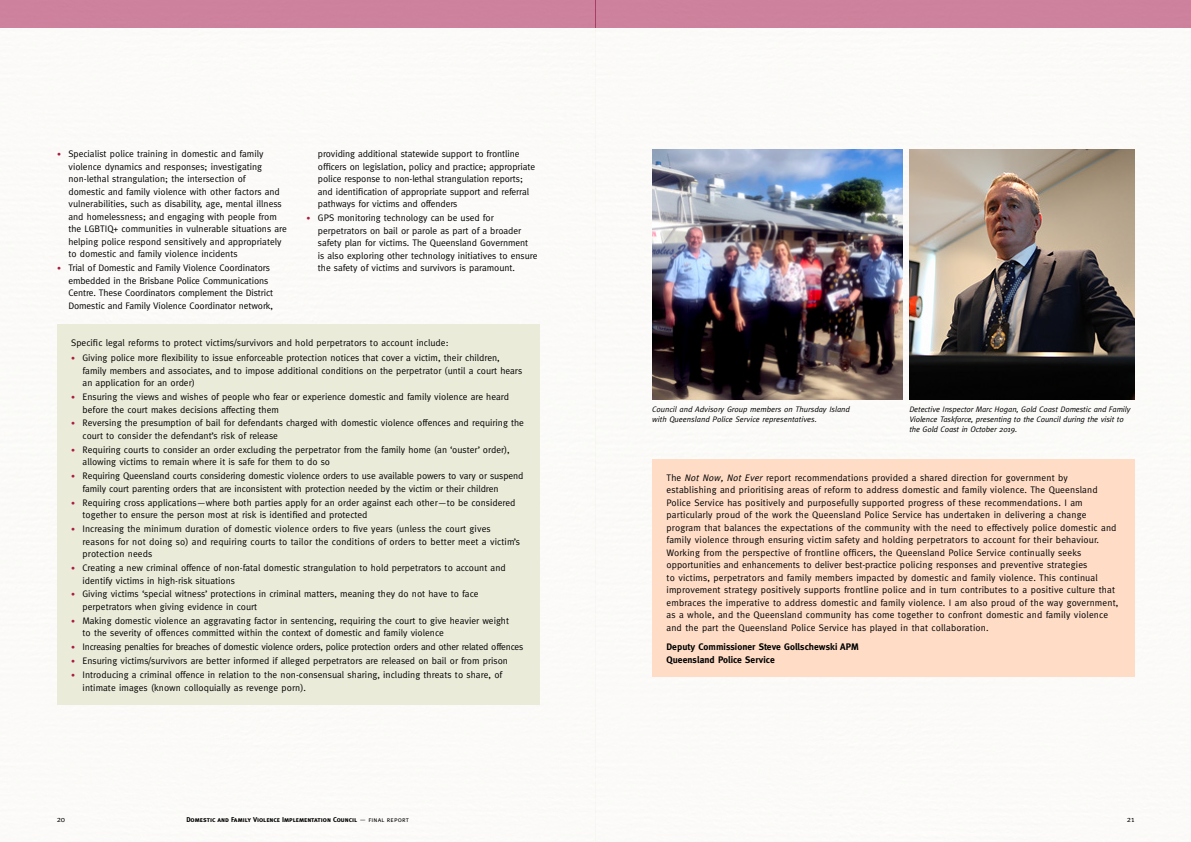
<style>
.page{position:relative;width:1191px;height:842px;background:#fff}
.page>*{position:absolute;margin:0;border:0;box-sizing:border-box;transform-origin:0 0}
.t1{font:9.5px/12.5px "Meta";color:#000}
.t2{font:9.5px "Meta";letter-spacing:-.02em;color:#000}
.t3{font:700 9.5px/12.5px "Meta";letter-spacing:.005em;color:#000}
.t4{font:italic 8px/10px "Meta";letter-spacing:-.01em;color:#000}
.t5{font:8px "Meta";color:#000}
.t6{font:7px "Meta Bold Caps";letter-spacing:-.005em;color:#000}
.s1{font-size:8px;color:#aa1b40}
.s2{font-style:italic}
.s3{font-family:"Meta Caps"}
</style>
<div class="page">
<div style="left:0;top:0;width:595px;height:842px;background:#fbfaf8"></div>
<img style="left:909px;top:150px;width:225px;height:250px">
<img style="left:652px;top:150px;width:250px;height:250px">
<div style="left:57px;top:324px;width:482px;height:381px;background:#ebebda"></div>
<div style="left:652px;top:459px;width:482px;height:218px;background:#fedcc6"></div>
<div style="left:0;top:0;width:595px;height:28px;background:#d184a1"></div>
<div style="left:595px;top:0;width:596px;height:28px;background:#d184a1"></div>
<p class="t1" style="left:68px;top:148px;width:220px;text-indent:-11px"><span class="s1">•</span> Specialist police training in domestic and family violence dynamics and responses; investigating non-lethal strangulation; the intersection of<br>domestic and family violence with other factors and vulnerabilities, such as disability, age, mental illness and homelessness; and engaging with people from the LGBTIQ+ communities in vulnerable situations are helping police respond sensitively and appropriately to domestic and family violence incidents</p>
<p class="t1" style="left:68px;top:261px;width:206px;text-indent:-11px"><span class="s1">•</span> Trial of Domestic and Family Violence Coordinators embedded in the Brisbane Police Communications Centre. These Coordinators complement the District Domestic and Family Violence Coordinator network,</p>
<p class="t1" style="left:318px;top:147px;width:219px">providing additional statewide support to frontline officers on legislation, policy and practice; appropriate police response to non-lethal strangulation reports; and identification of appropriate support and referral pathways for victims and offenders</p>
<p class="t1" style="left:318px;top:211px;width:221px;text-indent:-11px"><span class="s1">•</span> GPS monitoring technology can be used for perpetrators on bail or parole as part of a broader safety plan for victims. The Queensland Government<br>is also exploring other technology initiatives to ensure the safety of victims and survivors is paramount.</p>
<p class="t1" style="left:71px;top:336px;width:379px">Specific legal reforms to protect victims/survivors and hold perpetrators to account include:</p>
<p class="t1" style="left:83px;top:351px;width:441px;text-indent:-11px"><span class="s1">•</span> Giving police more flexibility to issue enforceable protection notices that cover a victim, their children, family members and associates, and to impose additional conditions on the perpetrator (until a court hears an application for an order)</p>
<p class="t1" style="left:83px;top:390px;width:428px;text-indent:-11px"><span class="s1">•</span> Ensuring the views and wishes of people who fear or experience domestic and family violence are heard before the court makes decisions affecting them</p>
<p class="t1" style="left:83px;top:417px;width:443px;text-indent:-11px"><span class="s1">•</span> Reversing the presumption of bail for defendants charged with domestic violence offences and requiring the court to consider the defendant’s risk of release</p>
<p class="t1" style="left:83px;top:443px;width:429px;text-indent:-11px"><span class="s1">•</span> Requiring courts to consider an order excluding the perpetrator from the family home (an ‘ouster’ order), allowing victims to remain where it is safe for them to do so</p>
<p class="t1" style="left:83px;top:470px;width:442px;text-indent:-11px"><span class="s1">•</span> Requiring Queensland courts considering domestic violence orders to use available powers to vary or suspend family court parenting orders that are inconsistent with protection needed by the victim or their children</p>
<p class="t1" style="left:83px;top:496px;width:434px;text-indent:-11px"><span class="s1">•</span> Requiring cross applications—where both parties apply for an order against each other—to be considered together to ensure the person most at risk is identified and protected</p>
<p class="t1" style="left:83px;top:522px;width:439px;text-indent:-11px"><span class="s1">•</span> Increasing the minimum duration of domestic violence orders to five years (unless the court gives reasons for not doing so) and requiring courts to tailor the conditions of orders to better meet a victim’s protection needs</p>
<p class="t1" style="left:83px;top:561px;width:424px;text-indent:-11px"><span class="s1">•</span> Creating a new criminal offence of non-fatal domestic strangulation to hold perpetrators to account and identify victims in high-risk situations</p>
<p class="t1" style="left:83px;top:588px;width:397px;text-indent:-11px"><span class="s1">•</span> Giving victims ‘special witness’ protections in criminal matters, meaning they do not have to face perpetrators when giving evidence in court</p>
<p class="t1" style="left:83px;top:614px;width:428px;text-indent:-11px"><span class="s1">•</span> Making domestic violence an aggravating factor in sentencing, requiring the court to give heavier weight to the severity of offences committed within the context of domestic and family violence</p>
<p class="t2" style="left:71px;top:641px;width:453px"><span class="s1">•</span> Increasing penalties for breaches of domestic violence orders, police protection orders and other related offences</p>
<p class="t1" style="left:71px;top:654px;width:438px"><span class="s1">•</span> Ensuring victims/survivors are better informed if alleged perpetrators are released on bail or from prison</p>
<p class="t1" style="left:83px;top:668px;width:421px;text-indent:-11px"><span class="s1">•</span> Introducing a criminal offence in relation to the non-consensual sharing, including threats to share, of intimate images (known colloquially as revenge porn).</p>
<p class="t4" style="left:652px;top:404px;width:199px">Council and Advisory Group members on Thursday Island with Queensland Police Service representatives.</p>
<p class="t4" style="left:909px;top:404px;width:223px">Detective Inspector Marc Hogan, Gold Coast Domestic and Family<br>Violence Taskforce, presenting to the Council during the visit to the Gold Coast in October 2019.</p>
<p class="t1" style="left:666px;top:471px;width:453px">The <span class="s2">Not Now, Not Ever</span> report recommendations provided a shared direction for government by establishing and prioritising areas of reform to address domestic and family violence. The Queensland Police Service has positively and purposefully supported progress of these recommendations. I am particularly proud of the work the Queensland Police Service has undertaken in delivering a change program that balances the expectations of the community with the need to effectively police domestic and family violence through ensuring victim safety and holding perpetrators to account for their behaviour.<br>Working from the perspective of frontline officers, the Queensland Police Service continually seeks opportunities and enhancements to deliver best-practice policing responses and preventive strategies<br>to victims, perpetrators and family members impacted by domestic and family violence. This continual improvement strategy positively supports frontline police and in turn contributes to a positive culture that embraces the imperative to address domestic and family violence. I am also proud of the way government, as a whole, and the Queensland community has come together to confront domestic and family violence and the part the Queensland Police Service has played in that collaboration.</p>
<p class="t3" style="left:666px;top:641px;width:194px">Deputy Commissioner Steve Gollschewski APM<br>Queensland Police Service</p>
<p class="t5" style="left:57px;top:815px;width:10px">20</p>
<p class="t6" style="left:186px;top:816px;width:224px">Domestic and Family Violence Implementation Council <span class="s3">— final report</span></p>
<p class="t5" style="left:1126px;top:815px;width:9px">21</p>
</div>
